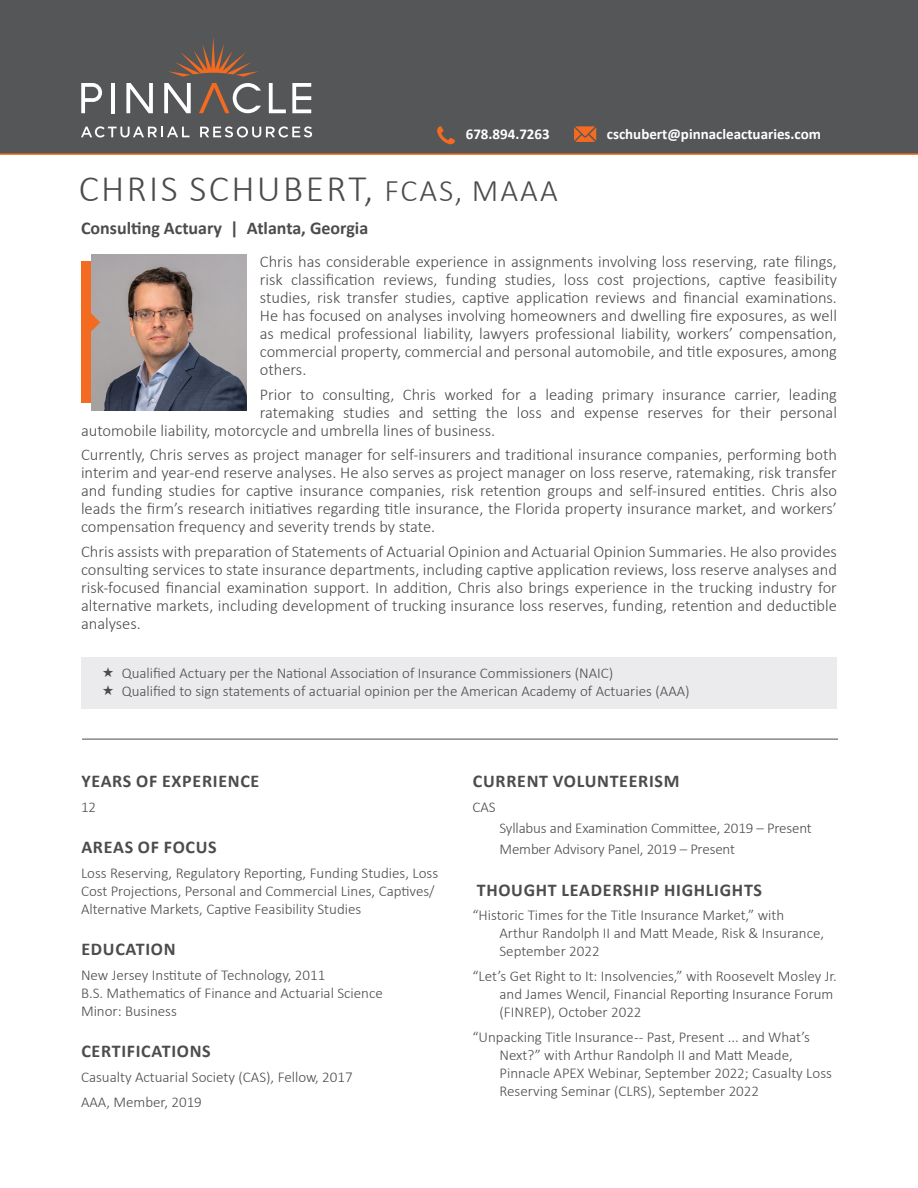
<style>
.page{position:relative;width:918px;height:1188px;background:#fff}
.page>*{position:absolute;margin:0;border:0;box-sizing:border-box;transform-origin:0 0}
.Name_Title{font:300 37.5px "Calibri";letter-spacing:.065em;color:#4b4c4d}
.Title_and_Location{font:700 18px "Calibri";letter-spacing:.04em;color:#4b4c4d}
.Title_and_Location-2{font:700 18px "Calibri";color:#4b4c4d}
.Body_Intro{font:300 16.5px/18px "Calibri";color:#4b4c4d;text-align:justify}
.Body_Presentations{font:300 15px/18px "Calibri";color:#4b4c4d}
.Body{font:300 15px/18px "Calibri";color:#4b4c4d}
.Phone_and_Email{font:700 15px "Calibri";color:#fff}
.s1{font-size:31.5px}
</style>
<div class="page">
<div style="left:0;top:0;width:918px;height:153px;background:#555658"></div>
<hr style="left:0;top:153px;width:918px;height:2px;background:#f36a21">
<svg style="left:126px;top:83px;width:27px;height:30px"></svg>
<svg style="left:164px;top:83px;width:27px;height:30px"></svg>
<svg style="left:199px;top:83px;width:62px;height:30px"></svg>
<hr style="left:111px;top:83px;width:4px;height:30px;background:#fff">
<svg style="left:81px;top:83px;width:21px;height:30px"></svg>
<svg style="left:269px;top:83px;width:17px;height:30px"></svg>
<svg style="left:292px;top:83px;width:19px;height:30px"></svg>
<svg style="left:168px;top:37px;width:90px;height:40px"></svg>
<svg style="left:81px;top:126px;width:108px;height:12px"></svg>
<svg style="left:200px;top:126px;width:112px;height:12px"></svg>
<hr style="left:82px;top:739px;width:756px;height:1px;background:#4b4c4d">
<svg style="left:437px;top:126px;width:18px;height:18px"></svg>
<div style="left:81px;top:262px;width:149px;height:141px;background:#f36a21"></div>
<img style="left:91px;top:255px;width:155px;height:155px">
<svg style="left:91px;top:313px;width:9px;height:18px"></svg>
<svg style="left:574px;top:126px;width:22px;height:16px"></svg>
<div style="left:81px;top:657px;width:756px;height:51px;background:#e6e7e9"></div>
<p class="Phone_and_Email" style="left:466px;top:124px;width:86px">678.894.7263</p>
<p class="Phone_and_Email" style="left:607px;top:124px;width:216px">cschubert@pinnacleactuaries.com</p>
<p class="Name_Title" style="left:79px;top:165px;width:481px">CHRIS SCHUBERT, <span class="s1">FCAS, MAAA</span></p>
<p class="Title_and_Location-2" style="left:81px;top:216px;width:289px">Consulting Actuary | Atlanta, Georgia</p>
<p class="Body_Intro" style="left:260px;top:252px;width:579px">Chris has considerable experience in assignments involving loss reserving, rate filings, risk classification reviews, funding studies, loss cost projections, captive feasibility studies, risk transfer studies, captive application reviews and financial examinations.<br>He has focused on analyses involving homeowners and dwelling fire exposures, as well as medical professional liability, lawyers professional liability, workers’ compensation, commercial property, commercial and personal automobile, and title exposures, among others.</p>
<p class="Body_Intro" style="left:260px;top:385px;width:579px">Prior to consulting, Chris worked for a leading primary insurance carrier, leading</p>
<p class="Body_Intro" style="left:260px;top:403px;width:579px">ratemaking studies and setting the loss and expense reserves for their personal</p>
<p class="Body_Intro" style="left:81px;top:421px;width:416px">automobile liability, motorcycle and umbrella lines of business.</p>
<p class="Body_Intro" style="left:81px;top:446px;width:758px">Currently, Chris serves as project manager for self-insurers and traditional insurance companies, performing both interim and year-end reserve analyses. He also serves as project manager on loss reserve, ratemaking, risk transfer and funding studies for captive insurance companies, risk retention groups and self-insured entities. Chris also leads the firm’s research initiatives regarding title insurance, the Florida property insurance market, and workers’ compensation frequency and severity trends by state.</p>
<p class="Body_Intro" style="left:81px;top:542px;width:758px">Chris assists with preparation of Statements of Actuarial Opinion and Actuarial Opinion Summaries. He also provides consulting services to state insurance departments, including captive application reviews, loss reserve analyses and risk-focused financial examination support. In addition, Chris also brings experience in the trucking industry for alternative markets, including development of trucking insurance loss reserves, funding, retention and deductible analyses.</p>
<p class="Body_Presentations" style="left:122px;top:664px;width:493px">Qualified Actuary per the National Association of Insurance Commissioners (NAIC)</p>
<p class="Body_Presentations" style="left:122px;top:682px;width:570px">Qualified to sign statements of actuarial opinion per the American Academy of Actuaries (AAA)</p>
<p class="Title_and_Location" style="left:81px;top:768px;width:180px">YEARS OF EXPERIENCE</p>
<p class="Body" style="left:81px;top:798px;width:17px">12</p>
<p class="Title_and_Location" style="left:81px;top:834px;width:137px">AREAS OF FOCUS</p>
<p class="Body" style="left:81px;top:864px;width:359px">Loss Reserving, Regulatory Reporting, Funding Studies, Loss<br>Cost Projections, Personal and Commercial Lines, Captives/<br>Alternative Markets, Captive Feasibility Studies</p>
<p class="Title_and_Location" style="left:81px;top:936px;width:96px">EDUCATION</p>
<p class="Body" style="left:81px;top:966px;width:303px">New Jersey Institute of Technology, 2011<br>B.S. Mathematics of Finance and Actuarial Science<br>Minor: Business</p>
<p class="Title_and_Location" style="left:81px;top:1038px;width:131px">CERTIFICATIONS</p>
<p class="Body_Presentations" style="left:81px;top:1068px;width:273px">Casualty Actuarial Society (CAS), Fellow, 2017</p>
<p class="Body_Presentations" style="left:81px;top:1093px;width:122px">AAA, Member, 2019</p>
<p class="Title_and_Location" style="left:473px;top:768px;width:208px">CURRENT VOLUNTEERISM</p>
<p class="Body_Presentations" style="left:472px;top:798px;width:24px">CAS</p>
<p class="Body_Presentations" style="left:500px;top:819px;width:314px">Syllabus and Examination Committee, 2019 – Present</p>
<p class="Body_Presentations" style="left:500px;top:840px;width:237px">Member Advisory Panel, 2019 – Present</p>
<p class="Title_and_Location" style="left:477px;top:877px;width:287px">THOUGHT LEADERSHIP HIGHLIGHTS</p>
<p class="Body_Presentations" style="left:500px;top:906px;width:326px;text-indent:-27px">“Historic Times for the Title Insurance Market,” with<br>Arthur Randolph II and Matt Meade, Risk &amp; Insurance,<br>September 2022</p>
<p class="Body_Presentations" style="left:500px;top:967px;width:339px;text-indent:-27px">“Let’s Get Right to It: Insolvencies,” with Roosevelt Mosley Jr. and James Wencil, Financial Reporting Insurance Forum (FINREP), October 2022</p>
<p class="Body_Presentations" style="left:500px;top:1028px;width:334px;text-indent:-27px">“Unpacking Title Insurance -- Past, Present ... and What’s Next?” with Arthur Randolph II and Matt Meade, Pinnacle APEX Webinar, September 2022; Casualty Loss Reserving Seminar (CLRS), September 2022</p>
</div>
